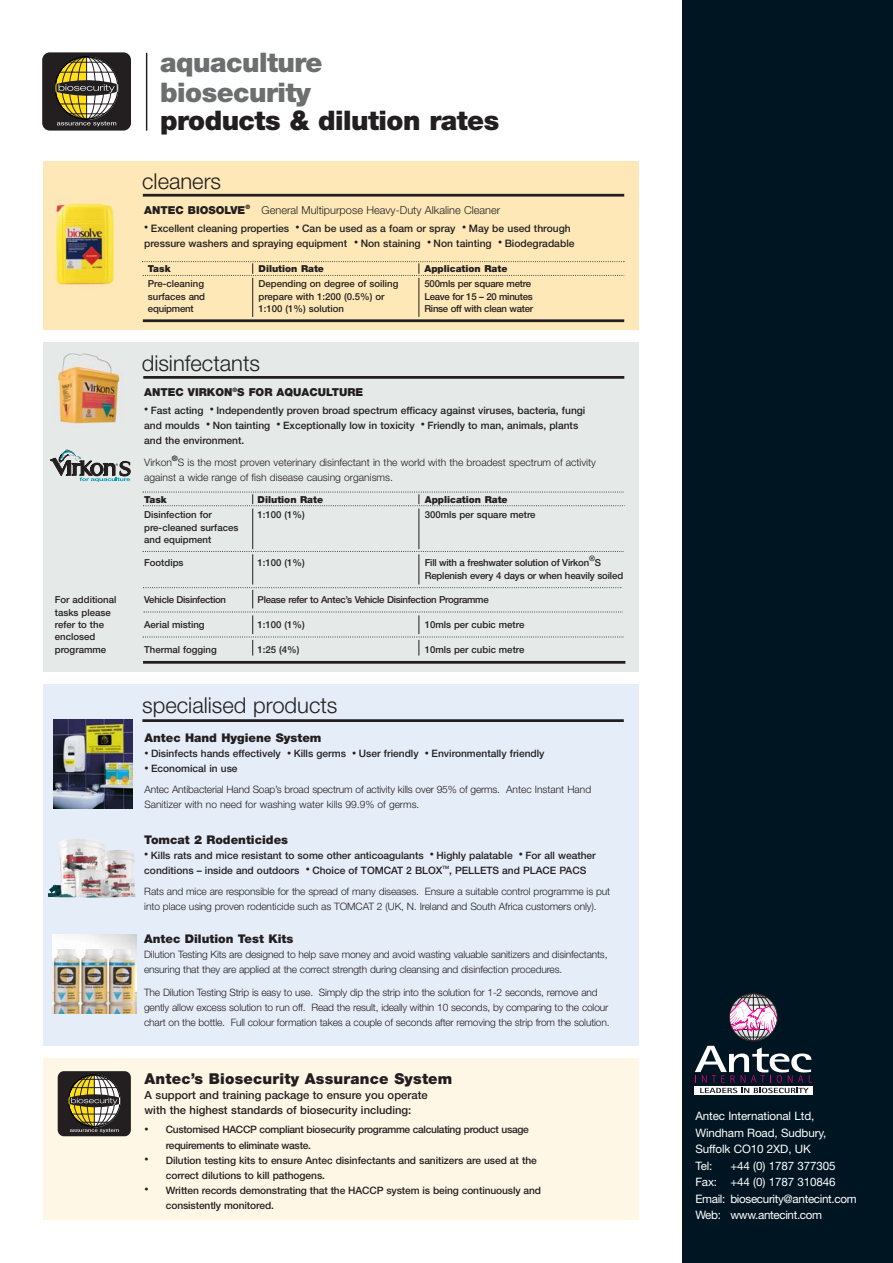
<style>
.page{position:relative;width:893px;height:1263px;background:#fff}
.page>*{position:absolute;margin:0;border:0;box-sizing:border-box;transform-origin:0 0}
.t1{font:900 27px/30px "Helvetica Neue";letter-spacing:-.02em;color:#6c6e70}
.t2{font:900 27px "Helvetica Neue";letter-spacing:-.02em;color:#231f20}
.t3{font:300 21.9px "Helvetica Neue";color:#231f20}
.t4{font:900 15px "Helvetica Neue";letter-spacing:.015em;color:#231f20}
.t5{font:900 12px "Helvetica Neue";color:#231f20}
.t6{font:11.7px/16.5px "Helvetica Neue";letter-spacing:-.03em;color:#fff}
.t7{font:11.7px/16.5px "Helvetica Neue";letter-spacing:-.01em;color:#fff}
.t8{font:500 11.25px/15px "Helvetica Neue";color:#231f20}
.t9{font:300 10.95px "Helvetica Neue";color:#231f20}
.t10{font:900 10.95px "Helvetica Neue";color:#231f20}
.t11{font:500 10.35px/15.1px "Helvetica Neue";color:#231f20}
.t12{font:300 10.35px/15.1px "Helvetica Neue";color:#231f20}
.t13{font:300 10.2px/15px "Helvetica Neue";letter-spacing:-.015em;color:#231f20}
.t14{font:500 10.2px/15.1px "Helvetica Neue";color:#231f20}
.t15{font:500 10.2px/15.1px "Helvetica Neue";letter-spacing:-.03em;color:#231f20}
.t16{font:500 9.6px/12.3px "Helvetica Neue";color:#231f20}
.t17{font:500 9.6px "Helvetica Neue";letter-spacing:-.03em;color:#231f20}
.t18{font:500 9.6px "Helvetica Neue";letter-spacing:-.02em;color:#231f20}
.t19{font:900 9.6px "Helvetica Neue";color:#231f20}
.t20{font:700 7.5px "Helvetica Neue";color:#231f20}
.t21{font:500 7.5px "Helvetica Neue";color:#231f20}
.t22{font:500 4.5px "Helvetica Neue";color:#231f20}
.s1{font-weight:900}
.s2{font-weight:500}
</style>
<div class="page">
<div style="left:681px;top:0;width:211px;height:1263px;background:#001522"></div>
<div style="left:694px;top:1086px;width:118px;height:9px;background:#fff"></div>
<svg style="left:695px;top:993px;width:117px;height:100px"></svg>
<div style="left:43px;top:343px;width:595px;height:328px;background:#e5e9e8"></div>
<div style="left:43px;top:161px;width:595px;height:169px;background:#fee8b7"></div>
<hr style="left:252px;top:278px;width:1px;height:39px;background:#231f20">
<hr style="left:418px;top:278px;width:1px;height:39px;background:#231f20">
<svg style="left:142px;top:261px;width:483px;height:15px;background:#f3deaf"></svg>
<hr style="left:143px;top:319px;width:481px;height:3px;background:#231f20">
<hr style="left:143px;top:194px;width:481px;height:3px;background:#231f20">
<hr style="left:252px;top:509px;width:1px;height:40px;background:#231f20">
<hr style="left:252px;top:554px;width:1px;height:31px;background:#231f20">
<hr style="left:418px;top:509px;width:1px;height:40px;background:#231f20">
<hr style="left:418px;top:554px;width:1px;height:31px;background:#231f20">
<svg style="left:143px;top:551px;width:481px;height:1px"></svg>
<svg style="left:143px;top:492px;width:482px;height:14px;background:#dde1e0"></svg>
<hr style="left:143px;top:661px;width:482px;height:3px;background:#231f20">
<hr style="left:143px;top:376px;width:481px;height:3px;background:#231f20">
<hr style="left:146px;top:53px;width:1px;height:78px;background:#231f20">
<div style="left:42px;top:52px;width:89px;height:79px;background:#231f20;border-radius:8px"></div>
<svg style="left:55px;top:56px;width:63px;height:70px"></svg>
<div style="left:43px;top:684px;width:595px;height:361px;background:#e5edf8"></div>
<img style="left:53px;top:720px;width:79px;height:88px">
<hr style="left:142px;top:719px;width:481px;height:3px;background:#231f20">
<img style="left:52px;top:934px;width:84px;height:80px">
<div style="left:43px;top:1059px;width:595px;height:161px;background:#fff7e5"></div>
<div style="left:58px;top:1071px;width:73px;height:65px;background:#231f20;border-radius:6px"></div>
<svg style="left:68px;top:1075px;width:52px;height:58px"></svg>
<svg style="left:50px;top:449px;width:80px;height:33px;background:#a5adae"></svg>
<div style="left:143px;top:587px;width:481px;height:69px;background:#e5e9e8"></div>
<img style="left:47px;top:838px;width:89px;height:60px">
<p class="t16" style="left:55px;top:595px;width:63px">For additional tasks please refer to the enclosed programme</p>
<h1 class="t1" style="left:160px;top:50px;width:164px">aquaculture biosecurity</h1>
<h1 class="t2" style="left:160px;top:111px;width:340px">products &amp; dilution rates</h1>
<h2 class="t3" style="left:142px;top:173px;width:80px">cleaners</h2>
<p class="t9" style="left:144px;top:206px;width:357px"><span class="s1">ANTEC BIOSOLVE</span><sup>®</sup> General Multipurpose Heavy-Duty Alkaline Cleaner</p>
<p class="t11" style="left:144px;top:221px;width:432px"><sup>•</sup> Excellent cleaning properties <sup>•</sup> Can be used as a foam or spray <sup>•</sup> May be used through pressure washers and spraying equipment <sup>•</sup> Non staining <sup>•</sup> Non tainting <sup>•</sup> Biodegradable</p>
<p class="t19" style="left:148px;top:265px;width:24px">Task</p>
<p class="t19" style="left:258px;top:265px;width:67px">Dilution Rate</p>
<p class="t19" style="left:424px;top:265px;width:84px">Application Rate</p>
<p class="t16" style="left:148px;top:279px;width:58px">Pre-cleaning</p>
<p class="t16" style="left:258px;top:279px;width:141px">Depending on degree of soiling</p>
<p class="t18" style="left:424px;top:280px;width:108px">500mls per square metre</p>
<p class="t16" style="left:148px;top:291px;width:59px">surfaces and</p>
<p class="t16" style="left:258px;top:291px;width:127px">prepare with 1:200 (0.5%) or</p>
<p class="t17" style="left:424px;top:293px;width:110px">Leave for 15 – 20 minutes</p>
<p class="t18" style="left:148px;top:305px;width:47px">equipment</p>
<p class="t16" style="left:258px;top:303px;width:87px">1:100 (1%) solution</p>
<p class="t17" style="left:424px;top:305px;width:110px">Rinse off with clean water</p>
<h2 class="t3" style="left:142px;top:355px;width:120px">disinfectants</h2>
<p class="t10" style="left:144px;top:388px;width:220px">ANTEC VIRKON<sup>®</sup>S FOR AQUACULTURE</p>
<p class="t14" style="left:144px;top:404px;width:442px"><sup>•</sup> Fast acting <sup>•</sup> Independently proven broad spectrum efficacy against viruses, bacteria, fungi and moulds <sup>•</sup> Non tainting <sup>•</sup> Exceptionally low in toxicity <sup>•</sup> Friendly to man, animals, plants and the environment.</p>
<p class="t12" style="left:144px;top:456px;width:29px">Virkon</p>
<p class="t20" style="left:172px;top:456px;width:7px">®</p>
<p class="t12" style="left:144px;top:456px;width:453px;text-indent:34px">S is the most proven veterinary disinfectant in the world with the broadest spectrum of activity against a wide range of fish disease causing organisms.</p>
<p class="t19" style="left:144px;top:496px;width:24px">Task</p>
<p class="t19" style="left:257px;top:496px;width:67px">Dilution Rate</p>
<p class="t19" style="left:425px;top:496px;width:84px">Application Rate</p>
<p class="t16" style="left:144px;top:509px;width:69px">Disinfection for</p>
<p class="t16" style="left:257px;top:509px;width:49px">1:100 (1%)</p>
<p class="t16" style="left:425px;top:509px;width:112px">300mls per square metre</p>
<p class="t16" style="left:144px;top:522px;width:96px">pre-cleaned surfaces and equipment</p>
<p class="t16" style="left:144px;top:558px;width:41px">Footdips</p>
<p class="t16" style="left:257px;top:558px;width:49px">1:100 (1%)</p>
<p class="t18" style="left:425px;top:559px;width:166px">Fill with a freshwater solution of Virkon</p>
<p class="t21" style="left:589px;top:556px;width:7px">®</p>
<p class="t16" style="left:425px;top:558px;width:200px;text-indent:170px">S<br>Replenish every 4 days or when heavily soiled</p>
<p class="t17" style="left:144px;top:596px;width:83px">Vehicle Disinfection</p>
<p class="t17" style="left:257px;top:596px;width:233px">Please refer to Antec’s Vehicle Disinfection Programme</p>
<p class="t16" style="left:144px;top:619px;width:62px">Aerial misting</p>
<p class="t16" style="left:257px;top:619px;width:49px">1:100 (1%)</p>
<p class="t16" style="left:425px;top:619px;width:101px">10mls per cubic metre</p>
<p class="t16" style="left:144px;top:644px;width:74px">Thermal fogging</p>
<p class="t16" style="left:257px;top:644px;width:43px">1:25 (4%)</p>
<p class="t16" style="left:425px;top:644px;width:101px">10mls per cubic metre</p>
<h2 class="t3" style="left:142px;top:697px;width:197px">specialised products</h2>
<p class="t5" style="left:144px;top:734px;width:178px">Antec Hand Hygiene System</p>
<p class="t14" style="left:144px;top:747px;width:401px"><sup>•</sup> Disinfects hands effectively <sup>•</sup> Kills germs <sup>•</sup> User friendly <sup>•</sup> Environmentally friendly</p>
<p class="t13" style="left:144px;top:759px;width:448px;line-height:21px"><sup>•</sup> <span class="s2">Economical in use<br></span>Antec Antibacterial Hand Soap’s broad spectrum of activity kills over 95% of germs. Antec Instant Hand</p>
<p class="t13" style="left:144px;top:798px;width:276px">Sanitizer with no need for washing water kills 99.9% of germs.</p>
<p class="t5" style="left:144px;top:835px;width:145px">Tomcat 2 Rodenticides</p>
<p class="t14" style="left:144px;top:849px;width:453px"><sup>•</sup> Kills rats and mice resistant to some other anticoagulants <sup>•</sup> Highly palatable <sup>•</sup> For all weather conditions – inside and outdoors <sup>•</sup> Choice of TOMCAT 2 BLOX</p>
<p class="t22" style="left:442px;top:866px;width:8px">TM</p>
<p class="t14" style="left:449px;top:864px;width:139px">, PELLETS and PLACE PACS</p>
<p class="t13" style="left:144px;top:885px;width:467px">Rats and mice are responsible for the spread of many diseases. Ensure a suitable control programme is put into place using proven rodenticide such as TOMCAT 2 (UK, N. Ireland and South Africa customers only).</p>
<p class="t5" style="left:144px;top:935px;width:150px">Antec Dilution Test Kits</p>
<p class="t13" style="left:144px;top:948px;width:465px">Dilution Testing Kits are designed to help save money and avoid wasting valuable sanitizers and disinfectants, ensuring that they are applied at the correct strength during cleansing and disinfection procedures.</p>
<p class="t13" style="left:144px;top:985px;width:467px">The Dilution Testing Strip is easy to use. Simply dip the strip into the solution for 1-2 seconds, remove and gently allow excess solution to run off. Read the result, ideally within 10 seconds, by comparing to the colour chart on the bottle. Full colour formation takes a couple of seconds after removing the strip from the solution.</p>
<h3 class="t4" style="left:144px;top:1073px;width:309px">Antec’s Biosecurity Assurance System</h3>
<p class="t8" style="left:144px;top:1088px;width:284px">A support and training package to ensure you operate with the highest standards of biosecurity including:</p>
<p class="t15" style="left:166px;top:1123px;width:364px;text-indent:-21px"><sup>•</sup> Customised HACCP compliant biosecurity programme calculating product usage requirements to eliminate waste.</p>
<p class="t14" style="left:166px;top:1153px;width:372px;text-indent:-21px"><sup>•</sup> Dilution testing kits to ensure Antec disinfectants and sanitizers are used at the correct dilutions to kill pathogens.</p>
<p class="t14" style="left:166px;top:1184px;width:377px;text-indent:-21px"><sup>•</sup> Written records demonstrating that the HACCP system is being continuously and consistently monitored.</p>
<p class="t7" style="left:695px;top:1109px;width:132px">Antec International Ltd,<br>Windham Road, Sudbury,<br>Suffolk CO10 2XD, UK<br>Tel:</p>
<p class="t6" style="left:695px;top:1158px;width:163px;text-indent:35px">+44 (0) 1787 377305<br>Fax: +44 (0) 1787 310846<br>Email: biosecurity@antecint.com<br>Web: www.antecint.com</p>
</div>
